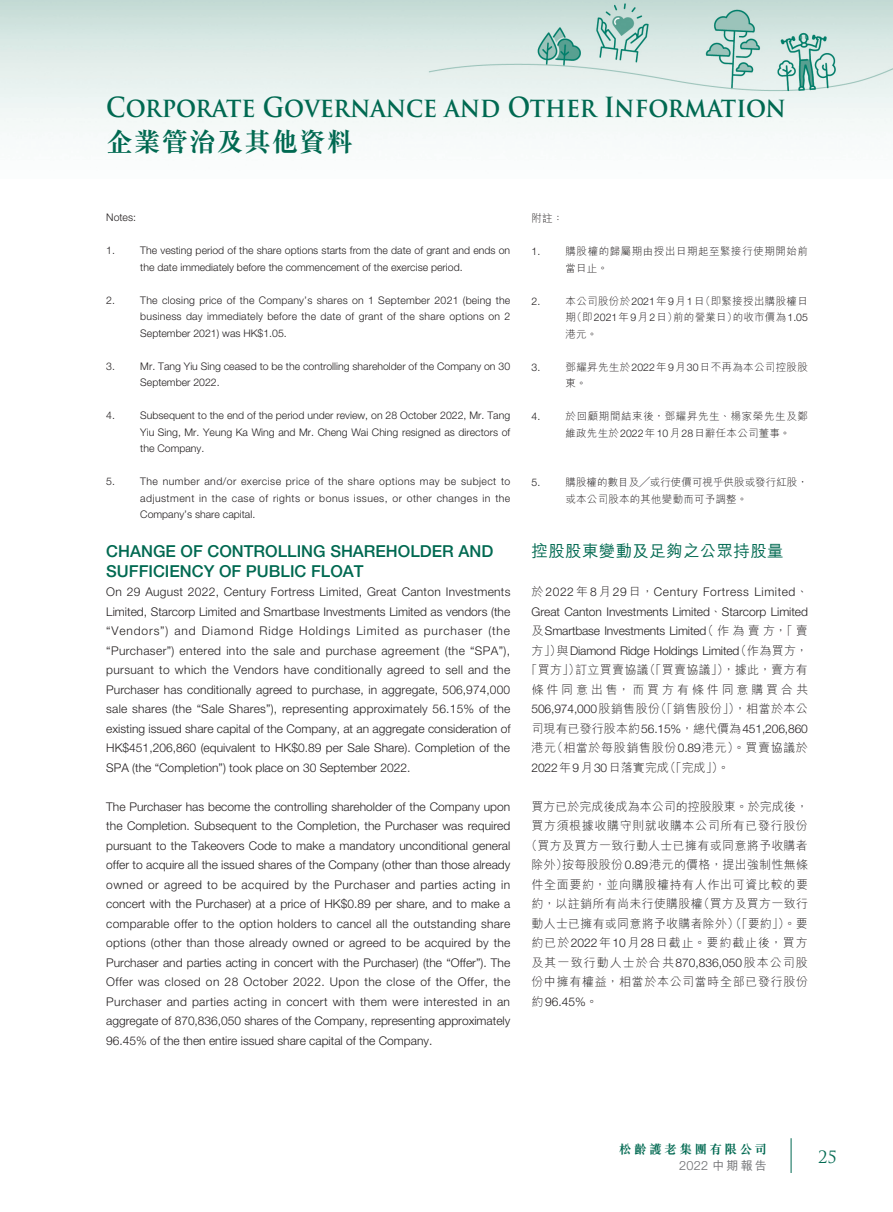
<style>
.page{position:relative;width:893px;height:1212px;background:#fff}
.page>*{position:absolute;margin:0;border:0;box-sizing:border-box;transform-origin:0 0}
.t1{font:700 27px "Trajan Pro";color:#006951;scale:.9 1}
.t2{font:700 27px "M Sung HK";letter-spacing:.02em;color:#006951}
._01_H1_E{font:500 16.5px/19.5px "Helvetica Neue LT Std";color:#006951}
._001_H1_C{font:500 16.5px "M Hei HK";letter-spacing:.02em;color:#006951}
.t3{font:16.5px "Trajan Pro";color:#006951}
.t4{font:700 12.75px "M Sung HK";letter-spacing:.185em;color:#006951}
.t5{font:300 12.75px "Helvetica Neue LT Std";color:#6c6d70}
._00_txt_E{font:300 12px/19.5px "Helvetica Neue LT Std";color:#231f20;text-align:justify}
._000_txt_C{font:300 12px "M Hei HK";letter-spacing:.035em;color:#231f20}
._000_txt_C-2{font:300 12px "Helvetica Neue LT Std";letter-spacing:-.005em;color:#231f20}
._000_txt_C-3{font:300 12px "M Hei HK";letter-spacing:.055em;color:#231f20}
._000_txt_C-4{font:300 12px "Helvetica Neue LT Std";letter-spacing:.045em;color:#231f20}
._000_txt_C-5{font:300 12px "M Hei HK";letter-spacing:.085em;color:#231f20}
._000_txt_C-6{font:300 12px "M Hei HK";letter-spacing:.08em;color:#231f20}
._000_txt_C-7{font:300 12px "M Hei HK";color:#231f20}
._000_txt_C-8{font:300 12px "M Hei HK";letter-spacing:.24em;color:#231f20}
._06_Notes_E{font:300 10.5px/16.5px "Helvetica Neue LT Std";color:#231f20;text-align:justify}
._006_Notes_C{font:300 10.5px/16.5px "M Hei HK";letter-spacing:.03em;color:#231f20;text-align:justify}
._006_Notes_C-2{font:300 10.5px/16.5px "M Hei HK";letter-spacing:.06em;color:#231f20}
._006_Notes_C-3{font:300 10.5px/16.5px "M Hei HK";letter-spacing:.005em;color:#231f20}
._006_Notes_C-4{font:300 10.5px/16.5px "M Hei HK";letter-spacing:.05em;color:#231f20}
._006_Notes_C-5{font:300 10.5px "Helvetica Neue LT Std";color:#231f20}
.s1{font-family:"Helvetica Neue LT Std"}
.s2{font-family:"M Hei HK"}
.s3{font-family:"M Hei HK";font-weight:500;font-size:12px}
</style>
<div class="page">
<img style="left:0;top:0;width:893px;height:134px">
<hr style="left:791px;top:1138px;width:1px;height:35px;background:#006951">
<h1 class="t1" style="left:106px;top:91px;width:756px">Corporate Governance and Other Information</h1>
<h1 class="t2" style="left:106px;top:128px;width:249px">企業管治及其他資料</h1>
<p class="_06_Notes_E" style="left:106px;top:209px;width:31px">Notes:</p>
<p class="_06_Notes_E" style="left:106px;top:242px;width:10px">1.</p>
<p class="_06_Notes_E" style="left:140px;top:242px;width:371px">The vesting period of the share options starts from the date of grant and ends on the date immediately before the commencement of the exercise period.</p>
<p class="_06_Notes_E" style="left:106px;top:292px;width:10px">2.</p>
<p class="_06_Notes_E" style="left:140px;top:292px;width:372px">The closing price of the Company’s shares on 1 September 2021 (being the business day immediately before the date of grant of the share options on 2<br>September 2021) was HK$1.05.</p>
<p class="_06_Notes_E" style="left:106px;top:358px;width:10px">3.</p>
<p class="_06_Notes_E" style="left:140px;top:358px;width:371px">Mr. Tang Yiu Sing ceased to be the controlling shareholder of the Company on 30<br>September 2022.</p>
<p class="_06_Notes_E" style="left:106px;top:407px;width:10px">4.</p>
<p class="_06_Notes_E" style="left:140px;top:407px;width:371px">Subsequent to the end of the period under review, on 28 October 2022, Mr. Tang Yiu Sing, Mr. Yeung Ka Wing and Mr. Cheng Wai Ching resigned as directors of the Company.</p>
<p class="_06_Notes_E" style="left:106px;top:473px;width:10px">5.</p>
<p class="_06_Notes_E" style="left:140px;top:473px;width:372px">The number and/or exercise price of the share options may be subject to adjustment in the case of rights or bonus issues, or other changes in the Company’s share capital.</p>
<p class="_01_H1_E" style="left:106px;top:542px;width:388px">CHANGE OF CONTROLLING SHAREHOLDER AND<br>SUFFICIENCY OF PUBLIC FLOAT</p>
<p class="_00_txt_E" style="left:106px;top:582px;width:406px">On 29 August 2022, Century Fortress Limited, Great Canton Investments Limited, Starcorp Limited and Smartbase Investments Limited as vendors (the “Vendors”) and Diamond Ridge Holdings Limited as purchaser (the “Purchaser”) entered into the sale and purchase agreement (the “SPA”), pursuant to which the Vendors have conditionally agreed to sell and the Purchaser has conditionally agreed to purchase, in aggregate, 506,974,000 sale shares (the “Sale Shares”), representing approximately 56.15% of the existing issued share capital of the Company, at an aggregate consideration of HK$451,206,860 (equivalent to HK$0.89 per Sale Share). Completion of the SPA (the “Completion”) took place on 30 September 2022.</p>
<p class="_00_txt_E" style="left:106px;top:797px;width:406px">The Purchaser has become the controlling shareholder of the Company upon the Completion. Subsequent to the Completion, the Purchaser was required pursuant to the Takeovers Code to make a mandatory unconditional general offer to acquire all the issued shares of the Company (other than those already owned or agreed to be acquired by the Purchaser and parties acting in concert with the Purchaser) at a price of HK$0.89 per share, and to make a comparable offer to the option holders to cancel all the outstanding share options (other than those already owned or agreed to be acquired by the Purchaser and parties acting in concert with the Purchaser) (the “Offer”). The Offer was closed on 28 October 2022. Upon the close of the Offer, the Purchaser and parties acting in concert with them were interested in an aggregate of 870,836,050 shares of the Company, representing approximately 96.45% of the then entire issued share capital of the Company.</p>
<p class="_006_Notes_C" style="left:531px;top:210px;width:33px">附註：</p>
<p class="_006_Notes_C-5" style="left:531px;top:245px;width:10px">1.</p>
<p class="_006_Notes_C-4" style="left:565px;top:243px;width:244px">購股權的歸屬期由授出日期起至緊接行使期開始前當日止。</p>
<p class="_006_Notes_C-5" style="left:531px;top:294px;width:10px">2.</p>
<p class="_006_Notes_C" style="left:565px;top:292px;width:244px">本公司股份於<span class="s1">2021</span>年<span class="s1">9</span>月<span class="s1">1</span>日（即緊接授出購股權日期（即<span class="s1">2021</span>年<span class="s1">9</span>月<span class="s1">2</span>日）前的營業日）的收市價為<span class="s1">1.05</span>港元。</p>
<p class="_006_Notes_C-5" style="left:531px;top:360px;width:10px">3.</p>
<p class="_006_Notes_C" style="left:565px;top:358px;width:244px">鄧耀昇先生於<span class="s1">2022</span>年<span class="s1">9</span>月<span class="s1">30</span>日不再為本公司控股股東。</p>
<p class="_006_Notes_C-5" style="left:531px;top:410px;width:10px">4.</p>
<p class="_006_Notes_C-2" style="left:565px;top:408px;width:244px">於回顧期間結束後，鄧耀昇先生、楊家榮先生及鄭維政先生於<span class="s1">2022</span>年<span class="s1">10</span>月<span class="s1">28</span>日辭任本公司董事。</p>
<p class="_006_Notes_C-5" style="left:531px;top:476px;width:10px">5.</p>
<p class="_006_Notes_C-3" style="left:565px;top:474px;width:244px">購股權的數目及╱或行使價可視乎供股或發行紅股，或本公司股本的其他變動而可予調整。</p>
<p class="_001_H1_C" style="left:531px;top:539px;width:254px">控股股東變動及足夠之公眾持股量</p>
<p class="_000_txt_C-4" style="left:531px;top:585px;width:278px"><span class="s2">於</span> 2022 <span class="s2">年</span> 8 <span class="s2">月</span> 29 <span class="s2">日，</span>Century Fortress Limited<span class="s2">、</span></p>
<p class="_000_txt_C-2" style="left:531px;top:604px;width:278px">Great Canton Investments Limited<span class="s2">、</span>Starcorp Limited</p>
<p class="_000_txt_C-2" style="left:531px;top:624px;width:278px"><span class="s2">及</span>Smartbase Investments Limited<span class="s2">（作為賣方，「賣</span></p>
<p class="_000_txt_C-2" style="left:531px;top:643px;width:278px"><span class="s2">方」）與</span>Diamond Ridge Holdings Limited<span class="s2">（作為買方，</span></p>
<p class="_000_txt_C" style="left:525px;top:664px;width:284px">「買方」）訂立買賣協議（「買賣協議」），據此，賣方有</p>
<p class="_000_txt_C-8" style="left:531px;top:683px;width:278px">條件同意出售，而買方有條件同意購買合共</p>
<p class="_000_txt_C" style="left:531px;top:703px;width:278px"><span class="s1">506,974,000</span>股銷售股份（「銷售股份」），相當於本公</p>
<p class="_000_txt_C-2" style="left:531px;top:721px;width:278px"><span class="s2">司現有已發行股本約</span>56.15%<span class="s2">，總代價為</span>451,206,860</p>
<p class="_000_txt_C" style="left:531px;top:742px;width:278px">港元（相當於每股銷售股份<span class="s1">0.89</span>港元）。買賣協議於</p>
<p class="_000_txt_C" style="left:531px;top:761px;width:199px"><span class="s1">2022</span>年<span class="s1">9</span>月<span class="s1">30</span>日落實完成（「完成」）。</p>
<p class="_000_txt_C-7" style="left:531px;top:800px;width:278px">買方已於完成後成為本公司的控股股東。於完成後，</p>
<p class="_000_txt_C" style="left:531px;top:820px;width:278px">買方須根據收購守則就收購本公司所有已發行股份</p>
<p class="_000_txt_C" style="left:525px;top:839px;width:284px">（買方及買方一致行動人士已擁有或同意將予收購者</p>
<p class="_000_txt_C" style="left:531px;top:859px;width:278px">除外）按每股股份<span class="s1">0.89</span>港元的價格，提出強制性無條</p>
<p class="_000_txt_C-3" style="left:531px;top:878px;width:278px">件全面要約，並向購股權持有人作出可資比較的要</p>
<p class="_000_txt_C" style="left:531px;top:898px;width:278px">約，以註銷所有尚未行使購股權（買方及買方一致行</p>
<p class="_000_txt_C" style="left:531px;top:917px;width:278px">動人士已擁有或同意將予收購者除外）（「要約」）。要</p>
<p class="_000_txt_C-6" style="left:531px;top:937px;width:278px">約已於<span class="s1">2022</span>年<span class="s1">10</span>月<span class="s1">28</span>日截止。要約截止後，買方</p>
<p class="_000_txt_C-5" style="left:531px;top:956px;width:278px">及其一致行動人士於合共<span class="s1">870,836,050</span>股本公司股</p>
<p class="_000_txt_C-3" style="left:531px;top:976px;width:278px">份中擁有權益，相當於本公司當時全部已發行股份</p>
<p class="_000_txt_C-2" style="left:531px;top:994px;width:68px"><span class="s2">約</span>96.45%<span class="s2">。</span></p>
<p class="t4" style="left:619px;top:1143px;width:150px">松齡護老集團有限公司</p>
<p class="t5" style="left:679px;top:1157px;width:89px">2022 <span class="s3">中期報告</span></p>
<h2 class="t3" style="left:818px;top:1146px;width:20px">25</h2>
</div>
